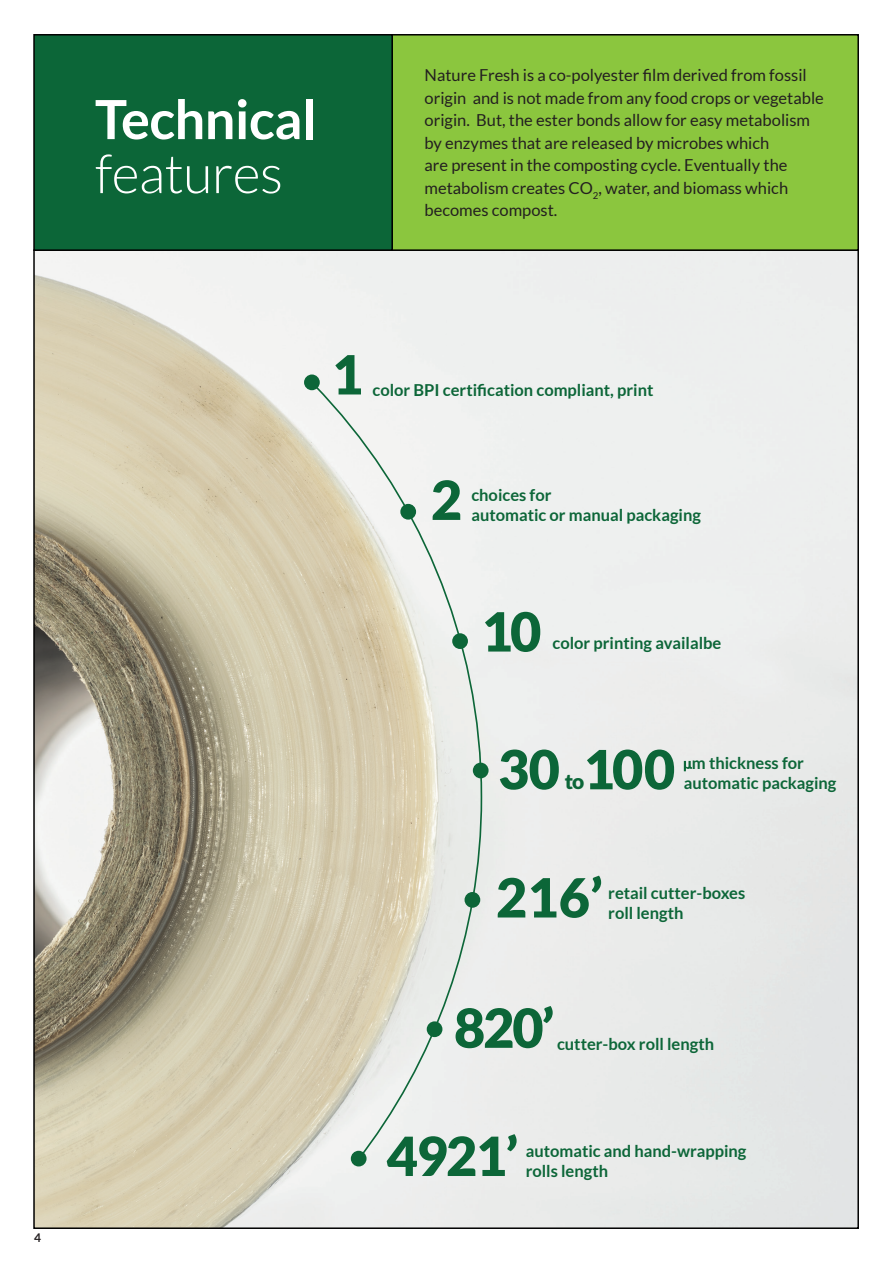
<style>
.page{position:relative;width:893px;height:1263px;background:#fff}
.page>*{position:absolute;margin:0;border:0;box-sizing:border-box;transform-origin:0 0}
.t1{font:900 54px "Lato";letter-spacing:-.03em;color:#0c6638}
.t2{font:700 54px "Lato";letter-spacing:-.01em;color:#fff}
.t3{font:300 54px "Lato";letter-spacing:-.01em;color:#fff}
.t4{font:900 21px "Lato";color:#0c6638}
.t5{font:16.5px/22.5px "Lato";color:#231f20}
.t6{font:700 16.5px/19.8px "Lato";color:#0c6638}
.t7{font:700 12px "Lato";color:#231f20}
</style>
<div class="page">
<img style="left:36px;top:252px;width:820px;height:974px">
<svg style="left:311px;top:382px;width:172px;height:783px"></svg>
<div style="left:391px;top:34px;width:468px;height:218px;background:#8bc63e"></div>
<div style="left:33px;top:34px;width:360px;height:217px;background:#0c6638;border:2px solid #000"></div>
<div style="left:304px;top:374px;width:16px;height:16px;background:#0c6638;border-radius:50%"></div>
<div style="left:400px;top:504px;width:16px;height:16px;background:#0c6638;border-radius:50%"></div>
<div style="left:351px;top:1151px;width:16px;height:15px;background:#0c6638;border-radius:50%"></div>
<div style="left:465px;top:892px;width:15px;height:16px;background:#0c6638;border-radius:50%"></div>
<div style="left:427px;top:1021px;width:15px;height:16px;background:#0c6638;border-radius:50%"></div>
<div style="left:473px;top:763px;width:16px;height:15px;background:#0c6638;border-radius:50%"></div>
<div style="left:452px;top:633px;width:16px;height:16px;background:#0c6638;border-radius:50%"></div>
<svg style="left:684px;top:761px;width:8px;height:10px"></svg>
<p class="t7" style="left:34px;top:1230px;width:8px">4</p>
<h1 class="t2" style="left:95px;top:89px;width:223px">Technical</h1>
<h1 class="t3" style="left:95px;top:145px;width:190px">features</h1>
<p class="t5" style="left:424px;top:64px;width:401px">Nature Fresh is a co-polyester film derived from fossil origin and is not made from any food crops or vegetable origin. But, the ester bonds allow for easy metabolism by enzymes that are released by microbes which<br>are present in the composting cycle. Eventually the metabolism creates CO<sub>2</sub>, water, and biomass which becomes compost.</p>
<h1 class="t1" style="left:332px;top:343px;width:33px">1</h1>
<p class="t6" style="left:373px;top:379px;width:282px">color BPI certification compliant, print</p>
<h1 class="t1" style="left:431px;top:468px;width:33px">2</h1>
<p class="t6" style="left:471px;top:485px;width:231px">choices for<br>automatic or manual packaging</p>
<h1 class="t1" style="left:481px;top:600px;width:61px">10</h1>
<p class="t6" style="left:552px;top:632px;width:170px">color printing availalbe</p>
<h1 class="t1" style="left:498px;top:738px;width:179px">30 100</h1>
<p class="t4" style="left:565px;top:769px;width:21px">to</p>
<p class="t6" style="left:684px;top:753px;width:154px;text-indent:8px">m thickness for automatic packaging</p>
<h1 class="t1" style="left:496px;top:866px;width:108px">216’</h1>
<p class="t6" style="left:608px;top:882px;width:138px">retail cutter-boxes roll length</p>
<h1 class="t1" style="left:454px;top:996px;width:102px">820’</h1>
<p class="t6" style="left:557px;top:1033px;width:159px">cutter-box roll length</p>
<h1 class="t1" style="left:387px;top:1124px;width:133px">4921’</h1>
<p class="t6" style="left:526px;top:1141px;width:222px">automatic and hand-wrapping rolls length</p>
</div>
